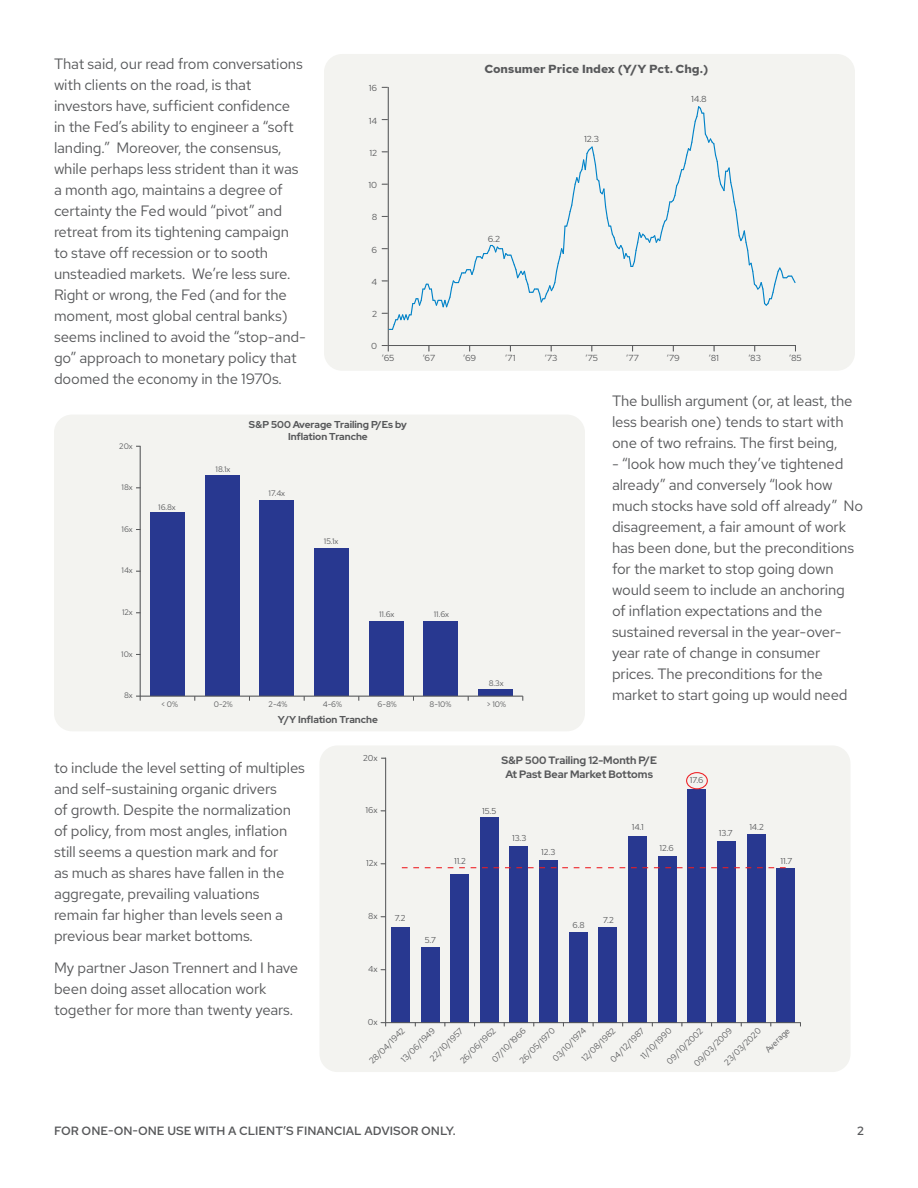
<style>
.page{position:relative;width:918px;height:1188px;background:#fff}
.page>*{position:absolute;margin:0;border:0;box-sizing:border-box;transform-origin:0 0}
.main_body{font:15px/21px "Red Hat Text";letter-spacing:-.01em;color:#57585a}
.disclosure{font:500 12px "Red Hat Text";color:#57585a}
.t1{font:700 11.7px "Red Hat Text";color:#57585a;scale:1.05 1}
.t2{font:700 10.8px/13.4px "Red Hat Display";color:#57585a;text-align:center}
.t3{font:700 9.9px/12.3px "Red Hat Display";color:#57585a;text-align:center}
.t4{font:8.7px "Red Hat Text";color:#57585a;scale:1.05 1}
.t5{font:8.55px "Red Hat Text";color:#57585a}
.t6{font:7.95px "Red Hat Text";color:#57585a}
</style>
<div class="page">
<div style="left:324px;top:54px;width:531px;height:317px;background:#f3f3f0;border-radius:18px"></div>
<hr style="left:388px;top:345px;width:408px;height:1px;background:#57585a">
<hr style="left:388px;top:87px;width:1px;height:259px;background:#57585a">
<svg style="left:382px;top:105px;width:414px;height:226px"></svg>
<svg style="left:382px;top:345px;width:7px;height:6px"></svg>
<div style="left:54px;top:415px;width:531px;height:316px;background:#f3f3f0;border-radius:18px"></div>
<hr style="left:140px;top:446px;width:1px;height:250px;background:#57585a">
<svg style="left:136px;top:696px;width:5px;height:5px"></svg>
<div style="left:150px;top:513px;width:35px;height:183px;background:#283890"></div>
<div style="left:205px;top:475px;width:34px;height:221px;background:#283890"></div>
<div style="left:260px;top:500px;width:34px;height:196px;background:#283890"></div>
<div style="left:314px;top:548px;width:35px;height:148px;background:#283890"></div>
<div style="left:369px;top:621px;width:34px;height:75px;background:#283890"></div>
<div style="left:424px;top:621px;width:34px;height:75px;background:#283890"></div>
<div style="left:478px;top:690px;width:35px;height:6px;background:#283890"></div>
<hr style="left:140px;top:696px;width:383px;height:1px;background:#57585a">
<div style="left:320px;top:745px;width:530px;height:327px;background:#f3f3f0;border-radius:18px"></div>
<hr style="left:385px;top:758px;width:1px;height:265px;background:#57585a">
<div style="left:391px;top:927px;width:19px;height:96px;background:#283890"></div>
<div style="left:421px;top:947px;width:18px;height:76px;background:#283890"></div>
<div style="left:450px;top:874px;width:19px;height:149px;background:#283890"></div>
<div style="left:480px;top:817px;width:19px;height:206px;background:#283890"></div>
<div style="left:510px;top:847px;width:18px;height:176px;background:#283890"></div>
<div style="left:539px;top:860px;width:19px;height:163px;background:#283890"></div>
<div style="left:569px;top:933px;width:19px;height:90px;background:#283890"></div>
<div style="left:599px;top:927px;width:18px;height:96px;background:#283890"></div>
<div style="left:628px;top:836px;width:19px;height:187px;background:#283890"></div>
<div style="left:658px;top:856px;width:18px;height:167px;background:#283890"></div>
<div style="left:687px;top:790px;width:19px;height:233px;background:#283890"></div>
<div style="left:717px;top:841px;width:19px;height:182px;background:#283890"></div>
<div style="left:747px;top:835px;width:18px;height:188px;background:#283890"></div>
<div style="left:776px;top:868px;width:19px;height:155px;background:#283890"></div>
<div style="left:686px;top:772px;width:22px;height:17px;border:1px solid #ee1d23;border-radius:50%"></div>
<svg style="left:401px;top:867px;width:385px;height:1px"></svg>
<hr style="left:386px;top:1022px;width:414px;height:1px;background:#57585a">
<p class="main_body" style="left:54px;top:53px;width:253px">That said, our read from conversations with clients on the road, is that investors have, sufficient confidence<br>in the Fed’s ability to engineer a “soft landing.” Moreover, the consensus, while perhaps less strident than it was a month ago, maintains a degree of certainty the Fed would “pivot” and retreat from its tightening campaign to stave off recession or to sooth unsteadied markets. We’re less sure.<br>Right or wrong, the Fed (and for the moment, most global central banks) seems inclined to avoid the “stop-and&shy;go” approach to monetary policy that doomed the economy in the 1970s.</p>
<p class="t4" style="left:369px;top:83px;width:10px">16</p>
<p class="t4" style="left:369px;top:115px;width:10px">14</p>
<p class="t4" style="left:369px;top:147px;width:9px">12</p>
<p class="t4" style="left:368px;top:179px;width:10px">10</p>
<p class="t4" style="left:372px;top:212px;width:7px">8</p>
<p class="t4" style="left:372px;top:244px;width:7px">6</p>
<p class="t4" style="left:372px;top:276px;width:7px">4</p>
<p class="t4" style="left:372px;top:308px;width:6px">2</p>
<p class="t4" style="left:371px;top:341px;width:7px">0</p>
<p class="t1" style="left:485px;top:61px;width:215px">Consumer Price Index (Y/Y Pct. Chg.)</p>
<p class="t4" style="left:488px;top:233px;width:13px">6.2</p>
<p class="t4" style="left:584px;top:133px;width:16px">12.3</p>
<p class="t4" style="left:691px;top:93px;width:17px">14.8</p>
<p class="t4" style="left:382px;top:352px;width:13px">‘65</p>
<p class="t4" style="left:423px;top:353px;width:13px">‘67</p>
<p class="t4" style="left:463px;top:352px;width:14px">‘69</p>
<p class="t4" style="left:505px;top:353px;width:11px">‘71</p>
<p class="t4" style="left:545px;top:352px;width:14px">‘73</p>
<p class="t4" style="left:586px;top:353px;width:13px">‘75</p>
<p class="t4" style="left:626px;top:352px;width:13px">‘77</p>
<p class="t4" style="left:667px;top:353px;width:14px">‘79</p>
<p class="t4" style="left:709px;top:352px;width:11px">‘81</p>
<p class="t4" style="left:748px;top:353px;width:14px">‘83</p>
<p class="t4" style="left:789px;top:352px;width:13px">‘85</p>
<p class="t6" style="left:119px;top:441px;width:15px">20x</p>
<p class="t6" style="left:122px;top:482px;width:13px">18x</p>
<p class="t6" style="left:122px;top:524px;width:13px">16x</p>
<p class="t6" style="left:122px;top:565px;width:13px">14x</p>
<p class="t6" style="left:122px;top:607px;width:12px">12x</p>
<p class="t6" style="left:121px;top:649px;width:13px">10x</p>
<p class="t6" style="left:124px;top:690px;width:10px">8x</p>
<p class="t6" style="left:158px;top:502px;width:19px">16.8x</p>
<p class="t6" style="left:216px;top:464px;width:16px">18.1x</p>
<p class="t3" style="left:249px;top:418px;width:159px">S&amp;P 500 Average Trailing P/Es by<br>Inflation Tranche</p>
<p class="t6" style="left:269px;top:488px;width:18px">17.4x</p>
<p class="t6" style="left:324px;top:536px;width:16px">15.1x</p>
<p class="t6" style="left:379px;top:609px;width:17px">11.6x</p>
<p class="t6" style="left:434px;top:609px;width:17px">11.6x</p>
<p class="t6" style="left:489px;top:678px;width:16px">8.3x</p>
<p class="t6" style="left:161px;top:699px;width:18px">&lt; 0%</p>
<p class="t6" style="left:214px;top:699px;width:20px">0-2%</p>
<p class="t6" style="left:269px;top:699px;width:20px">2-4%</p>
<p class="t6" style="left:323px;top:699px;width:21px">4-6%</p>
<p class="t6" style="left:377px;top:699px;width:21px">6-8%</p>
<p class="t6" style="left:430px;top:699px;width:23px">8-10%</p>
<p class="t6" style="left:487px;top:699px;width:21px">&gt; 10%</p>
<p class="t3" style="left:278px;top:713px;width:101px">Y/Y Inflation Tranche</p>
<p class="main_body" style="left:612px;top:390px;width:242px">The bullish argument (or, at least, the less bearish one) tends to start with one of two refrains. The first being,</p>
<p class="main_body" style="left:612px;top:453px;width:253px">- “look how much they’ve tightened already” and conversely “look how much stocks have sold off already” No disagreement, a fair amount of work has been done, but the preconditions for the market to stop going down would seem to include an anchoring<br>of inflation expectations and the sustained reversal in the year-over&shy;year rate of change in consumer prices. The preconditions for the market to start going up would need</p>
<p class="main_body" style="left:54px;top:757px;width:253px">to include the level setting of multiples and self-sustaining organic drivers<br>of growth. Despite the normalization of policy, from most angles, inflation still seems a question mark and for<br>as much as shares have fallen in the aggregate, prevailing valuations remain far higher than levels seen a previous bear market bottoms.</p>
<p class="main_body" style="left:54px;top:957px;width:246px">My partner Jason Trennert and I have been doing asset allocation work together for more than twenty years.</p>
<p class="t5" style="left:363px;top:752px;width:16px">20x</p>
<p class="t5" style="left:366px;top:805px;width:14px">16x</p>
<p class="t5" style="left:366px;top:858px;width:13px">12x</p>
<p class="t5" style="left:368px;top:911px;width:11px">8x</p>
<p class="t5" style="left:395px;top:913px;width:12px">7.2</p>
<p class="t5" style="left:368px;top:964px;width:11px">4x</p>
<p class="t5" style="left:368px;top:1017px;width:11px">0x</p>
<p class="t5" style="left:454px;top:856px;width:13px">11.2</p>
<p class="t2" style="left:501px;top:754px;width:157px">S&amp;P 500 Trailing 12-Month P/E<br>At Past Bear Market Bottoms</p>
<p class="t5" style="left:482px;top:805px;width:16px">15.5</p>
<p class="t5" style="left:512px;top:832px;width:16px">13.3</p>
<p class="t5" style="left:541px;top:846px;width:16px">12.3</p>
<p class="t5" style="left:632px;top:822px;width:13px">14.1</p>
<p class="t5" style="left:659px;top:843px;width:16px">12.6</p>
<p class="t5" style="left:690px;top:775px;width:15px">17.6</p>
<p class="t5" style="left:719px;top:828px;width:15px">13.7</p>
<p class="t5" style="left:749px;top:822px;width:16px">14.2</p>
<p class="t5" style="left:781px;top:855px;width:13px">11.7</p>
<p class="t5" style="left:425px;top:934px;width:13px">5.7</p>
<p class="t5" style="left:573px;top:919px;width:14px">6.8</p>
<p class="t5" style="left:603px;top:915px;width:12px">7.2</p>
<p class="t5" style="left:428px;top:1056px;width:44px;rotate:-45deg">22/10/1957</p>
<p class="t5" style="left:608px;top:1057px;width:46px;rotate:-45deg">04/12/1987</p>
<p class="t5" style="left:550px;top:1056px;width:45px;rotate:-45deg">03/10/1974</p>
<p class="t5" style="left:367px;top:1058px;width:48px;rotate:-45deg">28/04/1942</p>
<p class="t5" style="left:458px;top:1058px;width:48px;rotate:-45deg">26/06/1962</p>
<p class="t5" style="left:579px;top:1056px;width:45px;rotate:-45deg">12/08/1982</p>
<p class="t5" style="left:664px;top:1059px;width:49px;rotate:-45deg">09/10/2002</p>
<p class="t5" style="left:489px;top:1057px;width:46px;rotate:-45deg">07/10/1966</p>
<p class="t5" style="left:722px;top:1059px;width:50px;rotate:-45deg">23/03/2020</p>
<p class="t5" style="left:763px;top:1047px;width:33px;rotate:-45deg">Average</p>
<p class="t5" style="left:517px;top:1058px;width:48px;rotate:-45deg">26/05/1970</p>
<p class="t5" style="left:638px;top:1054px;width:42px;rotate:-45deg">11/10/1990</p>
<p class="t5" style="left:691px;top:1061px;width:52px;rotate:-45deg">09/03/2009</p>
<p class="t5" style="left:398px;top:1057px;width:46px;rotate:-45deg">13/06/1949</p>
<p class="disclosure" style="left:54px;top:1123px;width:403px">FOR ONE-ON-ONE USE WITH A CLIENT’S FINANCIAL ADVISOR ONLY.</p>
<p class="disclosure" style="left:857px;top:1123px;width:8px">2</p>
</div>
